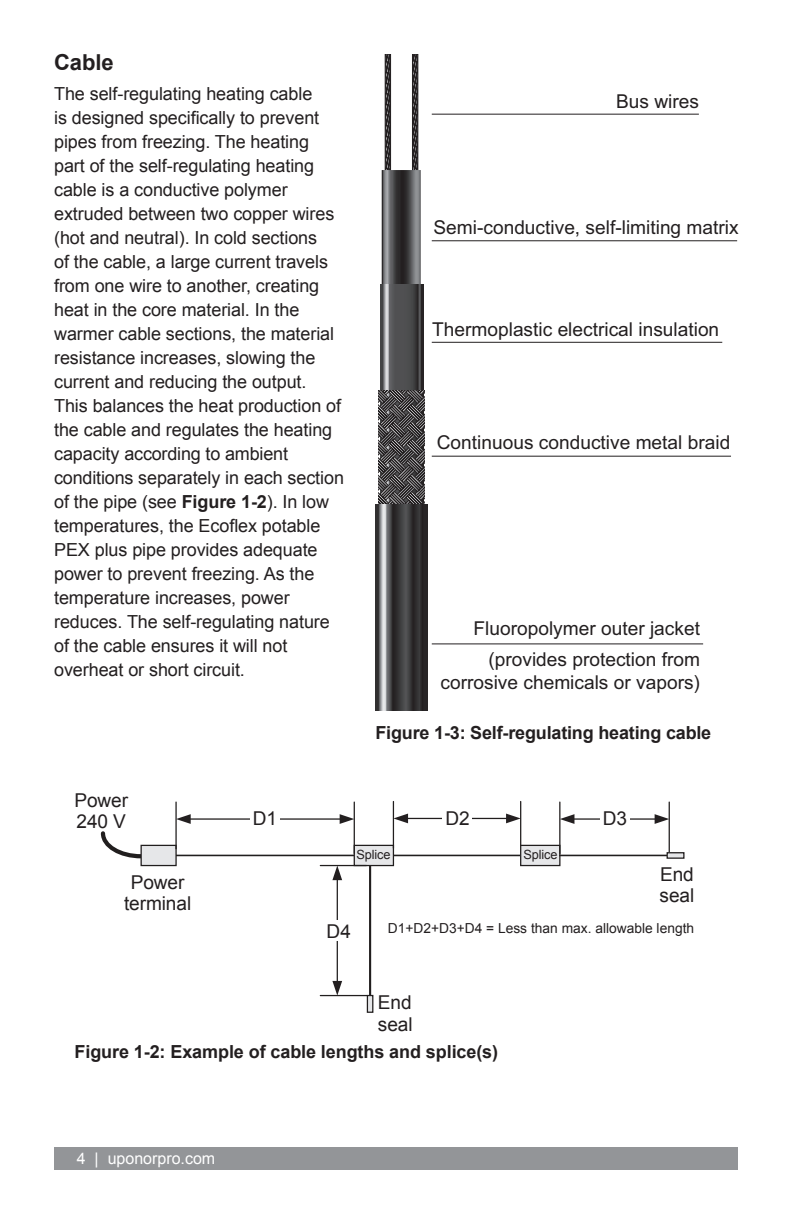
<style>
.page{position:relative;width:792px;height:1224px;background:#fff}
.page>*{position:absolute;margin:0;border:0;box-sizing:border-box;transform-origin:0 0}
.subhead{font:700 22px "Arial";letter-spacing:-.005em;color:#231f20}
.t1{font:19.2px/31.4px "Arial";color:#231f20;text-align:right}
.t2{font:19px/21.2px "Arial";letter-spacing:-.005em;color:#231f20}
.body_2mm_after{font:18px/24px "Arial";letter-spacing:-.005em;color:#231f20}
.t3{font:700 18px "Arial";letter-spacing:-.005em;color:#231f20}
.t4{font:16px "Arial";color:#fff}
.t5{font:13.8px "Arial";color:#231f20}
.t6{font:12.8px "Arial";letter-spacing:-.01em;color:#231f20}
.s1{font-weight:700}
</style>
<div class="page">
<div style="left:54px;top:1147px;width:684px;height:23px;background:#939598"></div>
<svg style="left:100px;top:831px;width:45px;height:29px"></svg>
<hr style="left:155px;top:855px;width:198px;height:1px;background:#211e1e">
<hr style="left:369px;top:855px;width:2px;height:141px;background:#211e1e">
<div style="left:141px;top:845px;width:35px;height:21px;background:#e6e7e9"></div>
<div style="left:141px;top:845px;width:36px;height:21px;border:1px solid #211e1e"></div>
<div style="left:354px;top:845px;width:39px;height:21px;background:#e6e7e9"></div>
<div style="left:354px;top:845px;width:40px;height:21px;border:1px solid #211e1e"></div>
<div style="left:367px;top:996px;width:6px;height:16px;background:#e6e7e9"></div>
<div style="left:367px;top:995px;width:6px;height:18px;border:1px solid #211e1e"></div>
<hr style="left:175px;top:802px;width:2px;height:47px;background:#211e1e">
<hr style="left:354px;top:802px;width:1px;height:52px;background:#211e1e">
<hr style="left:189px;top:818px;width:76px;height:2px;background:#211e1e">
<hr style="left:265px;top:818px;width:76px;height:2px;background:#211e1e">
<svg style="left:176px;top:814px;width:15px;height:10px"></svg>
<svg style="left:340px;top:814px;width:14px;height:10px"></svg>
<hr style="left:393px;top:801px;width:1px;height:47px;background:#211e1e">
<hr style="left:520px;top:801px;width:1px;height:56px;background:#211e1e">
<hr style="left:407px;top:818px;width:50px;height:1px;background:#211e1e">
<hr style="left:457px;top:818px;width:50px;height:1px;background:#211e1e">
<svg style="left:394px;top:814px;width:14px;height:9px"></svg>
<svg style="left:506px;top:814px;width:15px;height:9px"></svg>
<hr style="left:320px;top:995px;width:47px;height:1px;background:#211e1e">
<hr style="left:320px;top:865px;width:46px;height:1px;background:#211e1e">
<hr style="left:337px;top:931px;width:1px;height:51px;background:#211e1e">
<hr style="left:337px;top:879px;width:1px;height:52px;background:#211e1e">
<svg style="left:332px;top:981px;width:10px;height:14px"></svg>
<svg style="left:332px;top:866px;width:10px;height:14px"></svg>
<hr style="left:394px;top:855px;width:127px;height:1px;background:#211e1e">
<div style="left:521px;top:845px;width:39px;height:21px;background:#e6e7e9"></div>
<div style="left:520px;top:845px;width:40px;height:21px;border:1px solid #211e1e"></div>
<hr style="left:560px;top:855px;width:111px;height:1px;background:#211e1e">
<hr style="left:559px;top:802px;width:1px;height:52px;background:#211e1e">
<hr style="left:669px;top:802px;width:1px;height:52px;background:#211e1e">
<hr style="left:573px;top:818px;width:42px;height:2px;background:#211e1e">
<hr style="left:615px;top:818px;width:41px;height:2px;background:#211e1e">
<svg style="left:560px;top:814px;width:14px;height:10px"></svg>
<svg style="left:655px;top:814px;width:14px;height:10px"></svg>
<div style="left:667px;top:853px;width:17px;height:5px;background:#e6e7e9"></div>
<div style="left:667px;top:852px;width:18px;height:7px;border:1px solid #211e1e"></div>
<div style="left:250px;top:807px;width:29px;height:20px;background:#fff"></div>
<div style="left:323px;top:921px;width:30px;height:20px;background:#fff"></div>
<div style="left:442px;top:807px;width:30px;height:20px;background:#fff"></div>
<div style="left:600px;top:807px;width:29px;height:20px;background:#fff"></div>
<svg style="left:378px;top:54px;width:47px;height:450px"></svg>
<svg style="left:375px;top:504px;width:52px;height:207px;background:#4c4b4c"></svg>
<hr style="left:432px;top:114px;width:267px;height:1px;background:#231f20">
<hr style="left:432px;top:240px;width:305px;height:1px;background:#231f20">
<hr style="left:432px;top:342px;width:290px;height:1px;background:#231f20">
<hr style="left:432px;top:456px;width:299px;height:1px;background:#231f20">
<hr style="left:432px;top:643px;width:271px;height:1px;background:#231f20">
<p class="subhead" style="left:54px;top:48px;width:61px">Cable</p>
<p class="body_2mm_after" style="left:54px;top:82px;width:291px">The self-regulating heating cable<br>is designed specifically to prevent pipes from freezing. The heating part of the self-regulating heating cable is a conductive polymer extruded between two copper wires (hot and neutral). In cold sections<br>of the cable, a large current travels from one wire to another, creating heat in the core material. In the warmer cable sections, the material resistance increases, slowing the current and reducing the output.<br>This balances the heat production of the cable and regulates the heating capacity according to ambient conditions separately in each section of the pipe (see <span class="s1">Figure 1-2</span>). In low temperatures, the Ecoflex potable PEX plus pipe provides adequate power to prevent freezing. As the temperature increases, power reduces. The self-regulating nature of the cable ensures it will not overheat or short circuit.</p>
<p class="t1" style="left:616px;top:86px;width:84px">Bus wires</p>
<p class="t1" style="left:434px;top:212px;width:307px">Semi-conductive, self-limiting matrix</p>
<p class="t1" style="left:432px;top:313px;width:289px">Thermoplastic electrical insulation</p>
<p class="t1" style="left:437px;top:427px;width:295px">Continuous conductive metal braid</p>
<p class="t1" style="left:474px;top:612px;width:228px">Fluoropolymer outer jacket (provides protection from</p>
<p class="t1" style="left:441px;top:667px;width:261px">corrosive chemicals or vapors)</p>
<p class="t3" style="left:375px;top:721px;width:337px">Figure 1-3: Self-regulating heating cable</p>
<p class="t2" style="left:74px;top:790px;width:55px">Power<br>240 V</p>
<p class="t2" style="left:253px;top:808px;width:26px">D1</p>
<p class="t2" style="left:445px;top:808px;width:26px">D2</p>
<p class="t2" style="left:603px;top:808px;width:26px">D3</p>
<p class="t6" style="left:357px;top:846px;width:36px">Splice</p>
<p class="t6" style="left:524px;top:846px;width:36px">Splice</p>
<p class="t2" style="left:124px;top:872px;width:69px;text-align:center">Power terminal</p>
<p class="t2" style="left:327px;top:921px;width:26px">D4</p>
<p class="t2" style="left:660px;top:864px;width:36px">End seal</p>
<p class="t5" style="left:388px;top:919px;width:308px">D1+D2+D3+D4 = Less than max. allowable length</p>
<p class="t2" style="left:378px;top:992px;width:36px">End seal</p>
<p class="t3" style="left:75px;top:1039px;width:425px">Figure 1-2: Example of cable lengths and splice(s)</p>
<p class="t4" style="left:77px;top:1148px;width:140px">4 | uponorpro.com</p>
</div>
